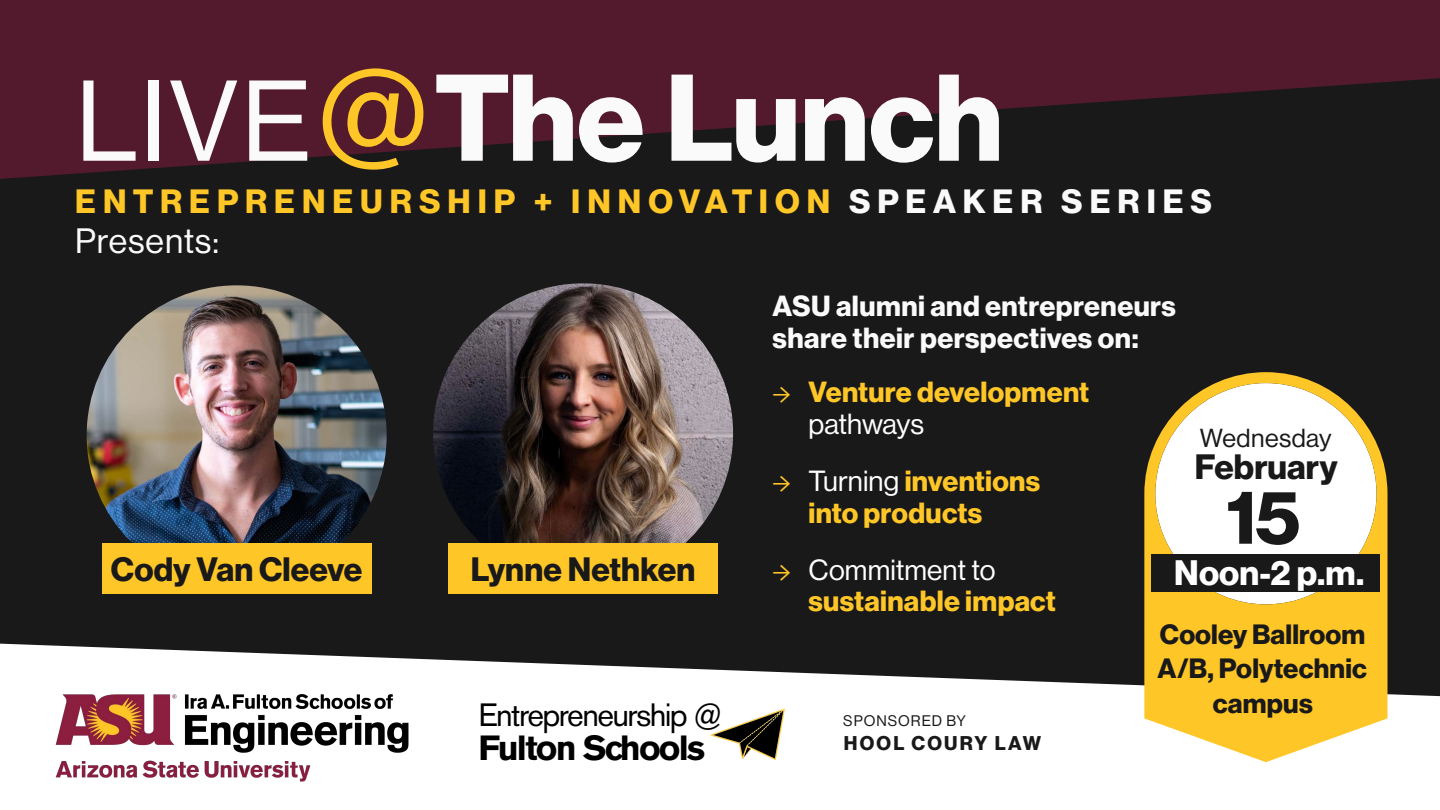
<style>
.page{position:relative;width:1440px;height:810px;background:#fff}
.page>*{position:absolute;margin:0;border:0;box-sizing:border-box;transform-origin:0 0}
.t1{font:120.45px "N Haas Grotesk DS Pro 75 Bd";color:#fafafa}
.t2{font:75px "N Haas Grotesk DS Pro 75 Bd";color:#191919}
.t3{font:700 34.72px "Akzidenz Grotesk BE";letter-spacing:-.05em;color:#000}
.t4{font:34.65px "N Haas Grotesk DS Pro 75 Bd";color:#fff}
.t5{font:34.5px "N Haas Grotesk DS Pro 55 Rg";letter-spacing:.025em;color:#fafafa}
.t6{font:34.5px "N Haas Grotesk DS Pro 75 Bd";letter-spacing:.005em;color:#191919}
.t7{font:33.08px "N Haas Grotesk DS Pro 75 Bd";letter-spacing:.005em;color:#191919}
.t8{font:33px "N Haas Grotesk DS Pro 75 Bd";letter-spacing:.21em;color:#ffc627}
.t9{font:32.03px "Akzidenz Grotesk BE";letter-spacing:-.05em;color:#000}
.t10{font:28.5px/31.9px "N Haas Grotesk DS Pro 75 Bd";letter-spacing:.01em;color:#ffc627}
.t11{font:28.5px/31.9px "N Haas Grotesk DS Pro 75 Bd";letter-spacing:.015em;color:#fafafa}
.t12{font:27.38px/34.7px "N Haas Grotesk DS Pro 75 Bd";letter-spacing:.005em;color:#191919;text-align:center}
.t13{font:25.5px "N Haas Grotesk DS Pro 55 Rg";letter-spacing:.015em;color:#191919}
.t14{font:19.5px "N Haas Grotesk DS Pro 75 Bd";letter-spacing:.115em;color:#191919}
.t15{font:15px "N Haas Grotesk DS Pro 55 Rg";letter-spacing:.07em;color:#191919}
.s1{font-family:"N Haas Grotesk DS Pro 55 Rg";font-size:112.2px}
.s2{font-family:"N Haas Grotesk DS Pro 55 Rg";font-size:123.75px;color:#ffc627}
.s3{color:#fafafa}
.s4{font-family:"Minion Pro"}
.s5{font-family:"N Haas Grotesk DS Pro 55 Rg";color:#fff}
</style>
<div class="page">
<div style="left:0;top:182px;width:1440px;height:514px;background:#191919"></div>
<img style="left:34px;top:671px;width:387px;height:111px">
<svg style="left:0;top:0;width:1440px;height:182px;background:#411926"></svg>
<svg style="left:711px;top:709px;width:74px;height:51px"></svg>
<img style="left:87px;top:285px;width:300px;height:300px;border-radius:150px">
<img style="left:433px;top:283px;width:300px;height:300px;border-radius:150px">
<svg style="left:1144px;top:372px;width:244px;height:390px;fill:#ffc627"></svg>
<div style="left:1152px;top:554px;width:228px;height:38px;background:#191919"></div>
<div style="left:102px;top:543px;width:270px;height:51px;background:#ffc627"></div>
<div style="left:448px;top:543px;width:270px;height:51px;background:#ffc627"></div>
<p class="t1" style="left:76px;top:48px;width:929px"><span class="s1">LIVE</span><span class="s2">@</span>The Lunch</p>
<p class="t8" style="left:75px;top:182px;width:1138px">ENTREPRENEURSHIP + INNOVATION <span class="s3">SPEAKER SERIES</span></p>
<p class="t5" style="left:75px;top:221px;width:146px">Presents:</p>
<p class="t11" style="left:772px;top:290px;width:405px">ASU alumni and entrepreneurs share their perspectives on:</p>
<p class="t10" style="left:808px;top:377px;width:282px;text-indent:-36px"><span class="s4">→</span> Venture development <span class="s5">pathways</span></p>
<p class="t10" style="left:808px;top:465px;width:233px;text-indent:-36px"><span class="s4">→</span> <span class="s5">Turning</span> inventions into products</p>
<p class="t10" style="left:808px;top:554px;width:249px;text-indent:-36px"><span class="s4">→</span> <span class="s5">Commitment to </span>sustainable impact</p>
<p class="t13" style="left:1200px;top:423px;width:133px">Wednesday</p>
<p class="t6" style="left:1195px;top:447px;width:145px">February</p>
<p class="t2" style="left:1226px;top:474px;width:76px">15</p>
<p class="t7" style="left:111px;top:550px;width:253px">Cody Van Cleeve</p>
<p class="t7" style="left:471px;top:550px;width:226px">Lynne Nethken</p>
<p class="t4" style="left:1174px;top:553px;width:192px">Noon-2 p.m.</p>
<p class="t9" style="left:478px;top:696px;width:245px">Entrepreneurship @</p>
<p class="t3" style="left:478px;top:728px;width:228px">Fulton Schools</p>
<p class="t15" style="left:843px;top:713px;width:124px">SPONSORED BY</p>
<p class="t14" style="left:844px;top:731px;width:199px">HOOL COURY LAW</p>
<p class="t12" style="left:1158px;top:617px;width:211px">Cooley Ballroom<br>A/B, Polytechnic campus</p>
</div>
